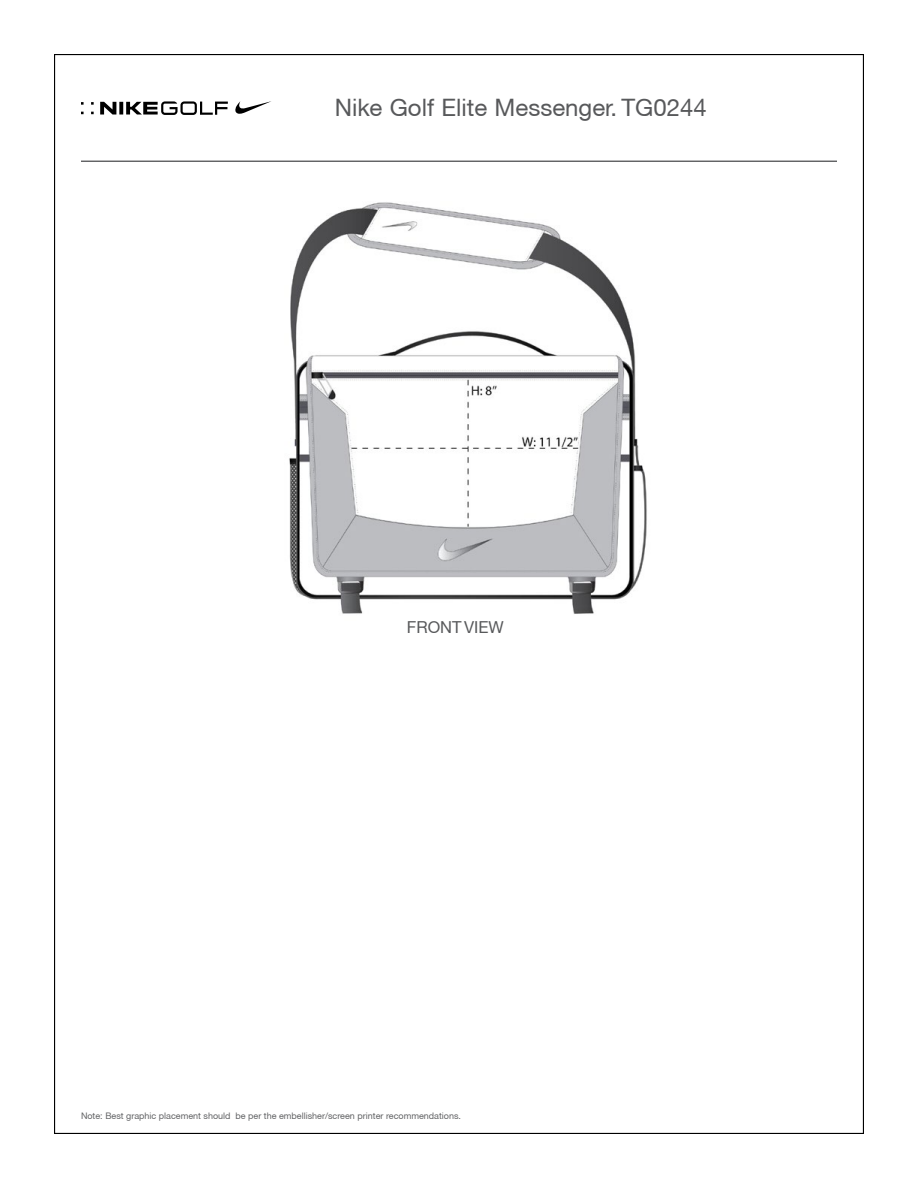
<style>
.page{position:relative;width:918px;height:1188px;background:#fff}
.page>*{position:absolute;margin:0;border:0;box-sizing:border-box;transform-origin:0 0}
.t1{font:24px "Helvetica Neue CE";color:#58595b}
.t2{font:16.5px "Helvetica Neue CE";color:#58595b}
.t3{font:9px "Helvetica Neue CE";color:#636466}
</style>
<div class="page">
<hr style="left:81px;top:161px;width:756px;height:1px;background:#636466">
<svg style="left:81px;top:101px;width:190px;height:14px"></svg>
<img style="left:289px;top:202px;width:358px;height:412px">
<h1 class="t1" style="left:335px;top:93px;width:374px">Nike Golf Elite Messenger. TG0244</h1>
<h2 class="t2" style="left:407px;top:617px;width:98px">FRONT VIEW</h2>
<p class="t3" style="left:81px;top:1110px;width:382px">Note: Best graphic placement should be per the embellisher/screen printer recommendations.</p>
</div>
